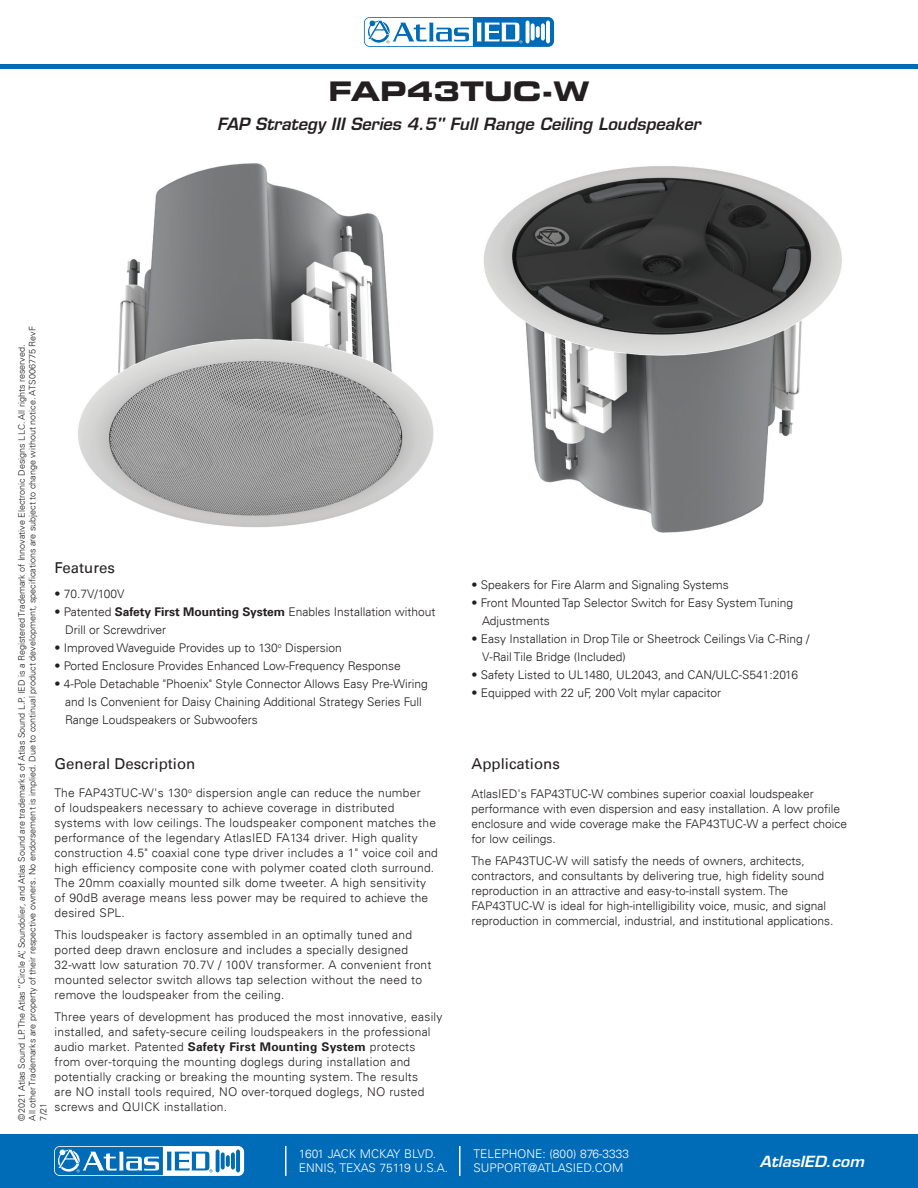
<style>
.page{position:relative;width:918px;height:1188px;background:#fff}
.page>*{position:absolute;margin:0;border:0;box-sizing:border-box;transform-origin:0 0}
.Headline{font:27px "Eurostile LT Std Bold Ex 2";color:#231f20}
.Sub-Headline{font:italic 600 16.5px "Eurostile LT Std";color:#231f20}
.SubHead{font:15px "Univers LT";color:#231f20}
.t1{font:italic 600 15px "Eurostile LT Std";color:#fff;scale:1.05 1}
.Bullet_List{font:15px "Univers LT";color:#231f20}
.Body_Copy{font:300 12px/15px "Univers LT";letter-spacing:.02em;color:#231f20}
.Bullet_List-2{font:300 12px/18px "Univers LT";color:#231f20}
.Body_Copy-2{font:300 12px/15px "Univers LT";color:#231f20}
.t2{font:300 12px/13.5px "Univers LT";color:#fff}
.t3{font:300 9px/10.8px "Univers LT";color:#231f20}
.s1{font-family:"Univers LT 45 Lt";font-weight:400}
.s2{font-weight:700}
</style>
<div class="page">
<div style="left:0;top:1134px;width:918px;height:54px;background:#006bb6"></div>
<svg style="left:54px;top:1146px;width:190px;height:30px"></svg>
<hr style="left:285px;top:1146px;width:2px;height:30px;background:#fff">
<hr style="left:459px;top:1146px;width:1px;height:30px;background:#fff">
<hr style="left:0;top:64px;width:918px;height:4px;background:#006bb6">
<svg style="left:364px;top:17px;width:190px;height:30px"></svg>
<svg style="left:526px;top:21px;width:4px;height:22px"></svg>
<hr style="left:546px;top:21px;width:4px;height:22px;background:#fff;border-radius:2px">
<svg style="left:531px;top:23px;width:4px;height:18px"></svg>
<svg style="left:541px;top:23px;width:4px;height:18px"></svg>
<svg style="left:536px;top:26px;width:4px;height:12px"></svg>
<svg style="left:365px;top:18px;width:157px;height:28px"></svg>
<img style="left:78px;top:163px;width:356px;height:365px">
<img style="left:483px;top:166px;width:359px;height:367px">
<p class="Headline" style="left:328px;top:73px;width:263px">FAP43TUC-W</p>
<p class="Sub-Headline" style="left:217px;top:113px;width:485px">FAP Strategy III Series 4.5" Full Range Ceiling Loudspeaker</p>
<p class="t3" style="left:16px;top:1120px;width:796px;rotate:-90deg">©2021 Atlas Sound LP. The Atlas “Circle A”, Soundolier, and Atlas Sound are trademarks of Atlas Sound L.P. IED is a Registered Trademark of Innovative Electronic Designs LLC. All rights reserved.<br>All other Trademarks are property of their respective owners. No endorsement is implied. Due to continual product development, specifications are subject to change without notice. ATS00<span class="s1">6775</span> RevF<br>7/21</p>
<p class="SubHead" style="left:55px;top:559px;width:62px">Features</p>
<p class="Bullet_List-2" style="left:55px;top:585px;width:72px">• 70.7V/100V</p>
<p class="Bullet_List-2" style="left:55px;top:603px;width:382px">• Patented <span class="s2">Safety First Mounting System</span> Enables Installation without</p>
<p class="Bullet_List-2" style="left:65px;top:621px;width:103px">Drill or Screwdriver</p>
<p class="Bullet_List-2" style="left:55px;top:639px;width:289px">• Improved Waveguide Provides up to 130<sup>o</sup> Dispersion</p>
<p class="Bullet_List-2" style="left:55px;top:657px;width:348px">• Ported Enclosure Provides Enhanced Low-Frequency Response</p>
<p class="Bullet_List-2" style="left:55px;top:675px;width:375px">• 4-Pole Detachable "Phoenix" Style Connector Allows Easy Pre-Wiring</p>
<p class="Bullet_List-2" style="left:65px;top:693px;width:358px">and Is Convenient for Daisy Chaining Additional Strategy Series Full</p>
<p class="Bullet_List-2" style="left:65px;top:711px;width:194px">Range Loudspeakers or Subwoofers</p>
<p class="SubHead" style="left:55px;top:755px;width:142px">General Description</p>
<p class="Body_Copy" style="left:55px;top:786px;width:385px">The FAP43TUC-W's 130<sup>o</sup> dispersion angle can reduce the number<br>of loudspeakers necessary to achieve coverage in distributed systems with low ceilings. The loudspeaker component matches the performance of the legendary AtlasIED FA134 driver. High quality construction 4.5" coaxial cone type driver includes a 1" voice coil and high efficiency composite cone with polymer coated cloth surround.<br>The 20mm coaxially mounted silk dome tweeter. A high sensitivity of 90dB average means less power may be required to achieve the desired SPL.</p>
<p class="Body_Copy" style="left:55px;top:927px;width:378px">This loudspeaker is factory assembled in an optimally tuned and ported deep drawn enclosure and includes a specially designed 32-watt low saturation 70.7V / 100V transformer. A convenient front mounted selector switch allows tap selection without the need to remove the loudspeaker from the ceiling.</p>
<p class="Body_Copy" style="left:55px;top:1009px;width:389px">Three years of development has produced the most innovative, easily installed, and safety-secure ceiling loudspeakers in the professional audio market. Patented <span class="s2">Safety First Mounting System</span> protects from over-torquing the mounting doglegs during installation and potentially cracking or breaking the mounting system. The results<br>are NO install tools required, NO over-torqued doglegs, NO rusted screws and QUICK installation.</p>
<p class="t2" style="left:299px;top:1147px;width:151px">1601 JACK MCKAY BLVD.<br>ENNIS, TEXAS 75119 U.S.A.</p>
<p class="Bullet_List-2" style="left:472px;top:576px;width:259px">• Speakers for Fire Alarm and Signaling Systems</p>
<p class="Bullet_List-2" style="left:482px;top:594px;width:313px;text-indent:-10px">• Front Mounted Tap Selector Switch for Easy System Tuning<br>Adjustments</p>
<p class="Bullet_List-2" style="left:472px;top:630px;width:339px">• Easy Installation in Drop Tile or Sheetrock Ceilings Via C-Ring /</p>
<p class="Bullet_List-2" style="left:482px;top:648px;width:145px">V-Rail Tile Bridge (Included)</p>
<p class="Bullet_List-2" style="left:472px;top:666px;width:328px">• Safety Listed to UL1480, UL2043, and CAN/ULC-S541:2016</p>
<p class="Bullet_List-2" style="left:472px;top:684px;width:251px">• Equipped with 22 uF, 200 Volt mylar capacitor</p>
<p class="Bullet_List" style="left:472px;top:755px;width:90px">Applications</p>
<p class="Body_Copy-2" style="left:472px;top:786px;width:377px">AtlasIED's FAP43TUC-W combines superior coaxial loudspeaker performance with even dispersion and easy installation. A low profile enclosure and wide coverage make the FAP43TUC-W a perfect choice for low ceilings.</p>
<p class="Body_Copy-2" style="left:472px;top:853px;width:363px">The FAP43TUC-W will satisfy the needs of owners, architects, contractors, and consultants by delivering true, high fidelity sound reproduction in an attractive and easy-to-install system. The FAP43TUC-W is ideal for high-intelligibility voice, music, and signal reproduction in commercial, industrial, and institutional applications.</p>
<p class="t2" style="left:473px;top:1147px;width:157px">TELEPHONE: (800) 876-3333<br>SUPPORT@ATLASIED.COM</p>
<p class="t1" style="left:760px;top:1152px;width:101px">AtlasIED.com</p>
</div>
